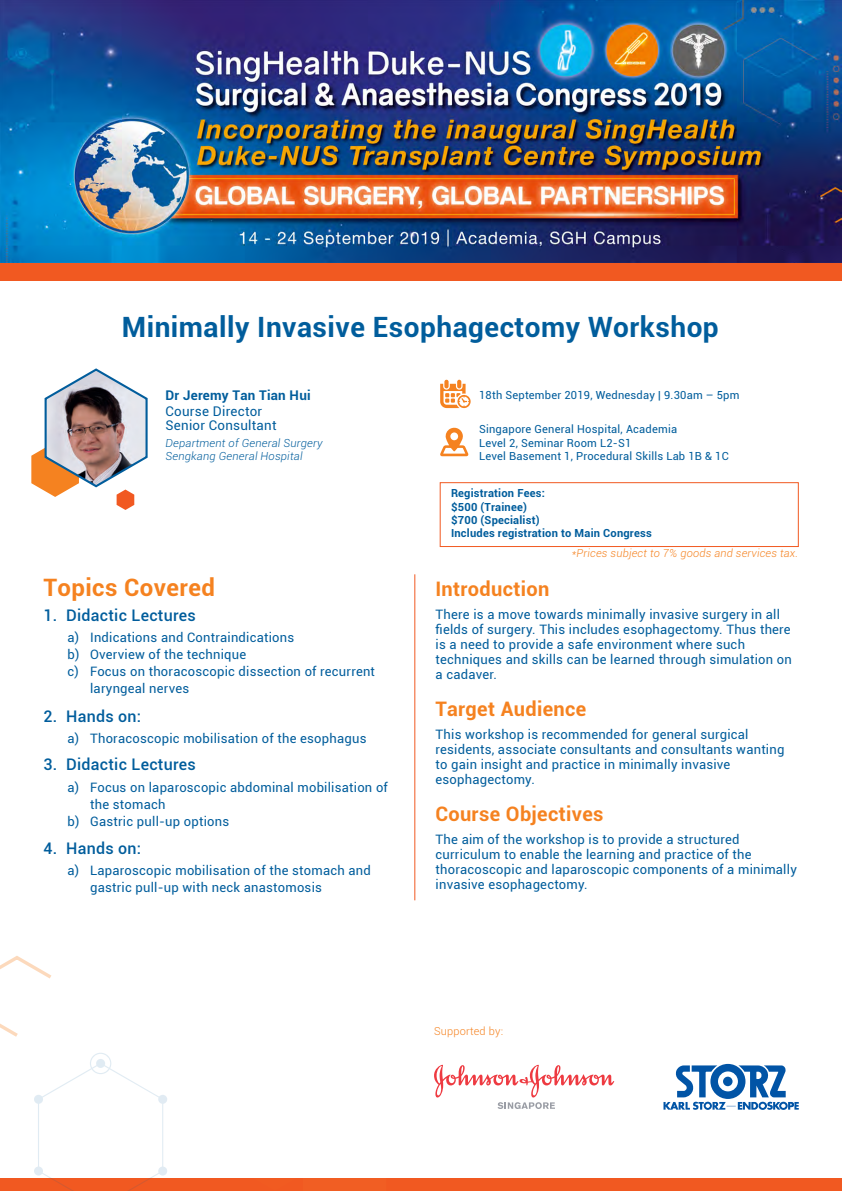
<style>
.page{position:relative;width:842px;height:1191px;background:#fff}
.page>*{position:absolute;margin:0;border:0;box-sizing:border-box;transform-origin:0 0}
.t1{font:700 28px "Roboto";letter-spacing:.015em;color:#015d9c}
.t2{font:700 24px "Roboto";letter-spacing:.02em;color:#f58220}
.t3{font:700 20px "Roboto";letter-spacing:.015em;color:#f58220}
.t4{font:500 16px "Roboto";letter-spacing:.015em;color:#015d9c}
.t5{font:13.4px/14px "Roboto";letter-spacing:.015em;color:#015d9c}
.t6{font:700 13.4px "Roboto";letter-spacing:.015em;color:#015d9c}
.t7{font:13px/15px "Roboto";letter-spacing:.015em;color:#015d9c}
.t8{font:11.1px/13.4px "Roboto";letter-spacing:.015em;color:#015d9c}
.t9{font:700 11.1px/13.4px "Roboto";letter-spacing:.015em;color:#015d9c}
.t10{font:italic 300 11.1px/13px "Roboto";letter-spacing:.02em;color:#015d9c}
.t11{font:italic 300 11px "Roboto";letter-spacing:.015em;color:#f58220}
.t12{font:300 11px "Roboto";letter-spacing:.015em;color:#f58220}
</style>
<div class="page">
<div style="left:0;top:1178px;width:842px;height:13px;background:#f15921"></div>
<svg style="left:31px;top:368px;width:117px;height:142px"></svg>
<div style="left:158px;top:1166px;width:9px;height:9px;background:#e1ebf3;border-radius:50%"></div>
<div style="left:158px;top:1094px;width:9px;height:9px;background:#e1ebf3;border-radius:50%"></div>
<svg style="left:0;top:956px;width:163px;height:235px"></svg>
<hr style="left:414px;top:574px;width:1px;height:326px;background:#f15921">
<div style="left:0;top:263px;width:842px;height:17px;background:#f15921"></div>
<svg style="left:440px;top:379px;width:31px;height:29px"></svg>
<svg style="left:440px;top:427px;width:29px;height:29px"></svg>
<div style="left:440px;top:482px;width:358px;height:65px;border:1px solid #f15921"></div>
<img style="left:0;top:0;width:842px;height:263px">
<svg style="left:434px;top:1064px;width:180px;height:45px"></svg>
<svg style="left:663px;top:1064px;width:136px;height:46px"></svg>
<h1 class="t1" style="left:122px;top:307px;width:598px">Minimally Invasive Esophagectomy Workshop</h1>
<p class="t6" style="left:166px;top:385px;width:147px">Dr Jeremy Tan Tian Hui</p>
<p class="t5" style="left:166px;top:403px;width:112px">Course Director<br>Senior Consultant</p>
<p class="t10" style="left:166px;top:436px;width:159px">Department of General Surgery<br>Sengkang General Hospital</p>
<h2 class="t2" style="left:43px;top:570px;width:173px">Topics Covered</h2>
<p class="t4" style="left:44px;top:604px;width:154px">1. Didactic Lectures</p>
<p class="t7" style="left:67px;top:629px;width:228px">a) Indications and Contraindications</p>
<p class="t7" style="left:67px;top:646px;width:180px">b) Overview of the technique</p>
<p class="t7" style="left:67px;top:663px;width:309px">c) Focus on thoracoscopic dissection of recurrent</p>
<p class="t7" style="left:90px;top:680px;width:101px">laryngeal nerves</p>
<p class="t7" style="left:67px;top:731px;width:301px">a) Thoracoscopic mobilisation of the esophagus</p>
<p class="t4" style="left:44px;top:753px;width:154px">3. Didactic Lectures</p>
<p class="t7" style="left:67px;top:779px;width:322px">a) Focus on laparoscopic abdominal mobilisation of</p>
<p class="t7" style="left:90px;top:796px;width:77px">the stomach</p>
<p class="t7" style="left:67px;top:813px;width:163px">b) Gastric pull-up options</p>
<p class="t4" style="left:44px;top:836px;width:99px">4. Hands on:</p>
<p class="t7" style="left:90px;top:861px;width:282px;line-height:17px;text-indent:-23px">a) Laparoscopic mobilisation of the stomach and gastric pull-up with neck anastomosis</p>
<p class="t4" style="left:44px;top:704px;width:99px">2. Hands on:</p>
<p class="t8" style="left:479px;top:388px;width:262px">18th September 2019, Wednesday | 9.30am – 5pm</p>
<p class="t8" style="left:479px;top:422px;width:251px">Singapore General Hospital, Academia<br>Level 2, Seminar Room L2-S1<br>Level Basement 1, Procedural Skills Lab 1B &amp; 1C</p>
<p class="t9" style="left:451px;top:486px;width:202px">Registration Fees:<br>$500 (Trainee)<br>$700 (Specialist)<br>Includes registration to Main Congress</p>
<p class="t11" style="left:572px;top:545px;width:228px">*Prices subject to 7% goods and services tax.</p>
<h3 class="t3" style="left:435px;top:575px;width:115px">Introduction</h3>
<p class="t7" style="left:436px;top:606px;width:358px">There is a move towards minimally invasive surgery in all fields of surgery. This includes esophagectomy. Thus there is a need to provide a safe environment where such techniques and skills can be learned through simulation on a cadaver.</p>
<h3 class="t3" style="left:435px;top:695px;width:152px">Target Audience</h3>
<p class="t7" style="left:436px;top:726px;width:350px">This workshop is recommended for general surgical residents, associate consultants and consultants wanting to gain insight and practice in minimally invasive esophagectomy.</p>
<h3 class="t3" style="left:435px;top:800px;width:170px">Course Objectives</h3>
<p class="t7" style="left:436px;top:831px;width:363px">The aim of the workshop is to provide a structured curriculum to enable the learning and practice of the thoracoscopic and laparoscopic components of a minimally invasive esophagectomy.</p>
<p class="t12" style="left:434px;top:1023px;width:70px">Supported by:</p>
</div>
